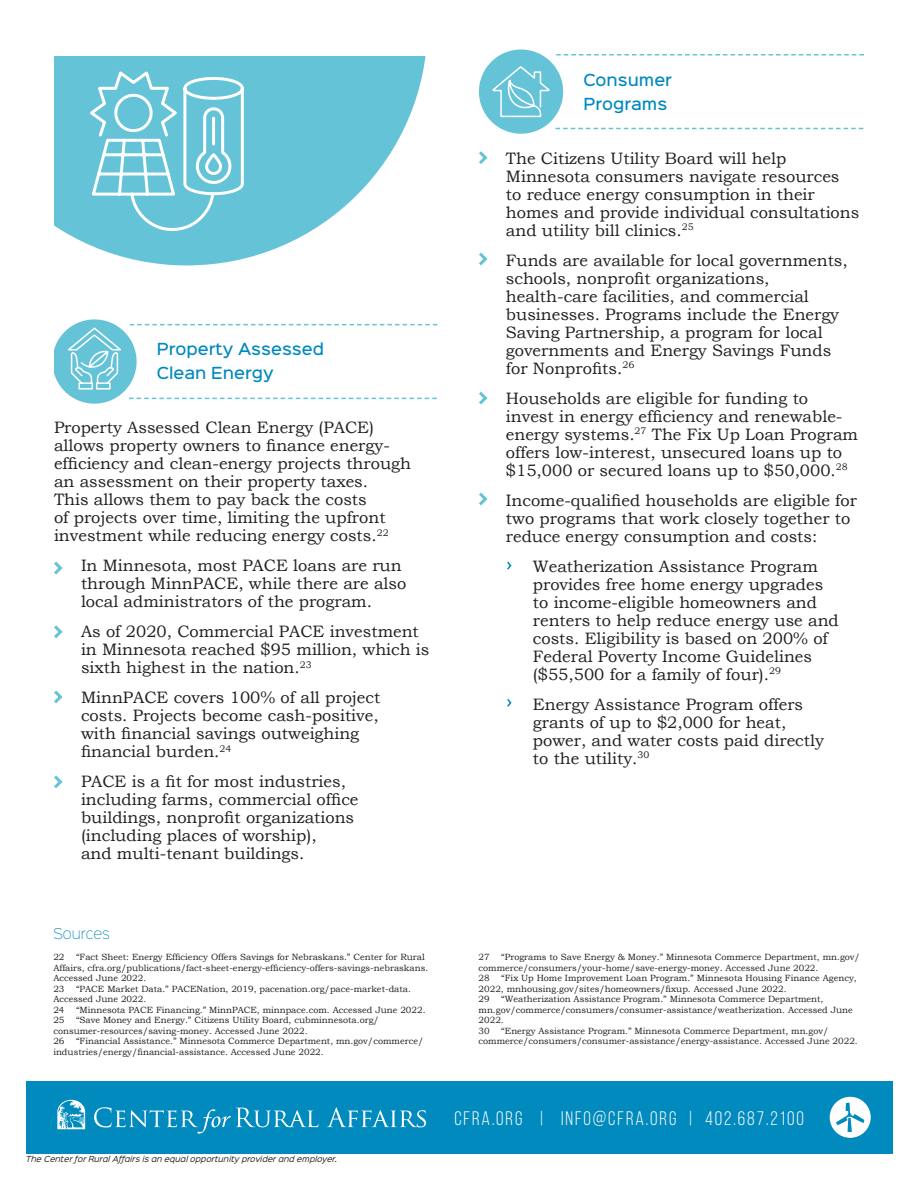
<style>
.page{position:relative;width:918px;height:1188px;background:#fff}
.page>*{position:absolute;margin:0;border:0;box-sizing:border-box;transform-origin:0 0}
.t1{font:19.5px "Bebas Neue";letter-spacing:.1em;color:#fff}
.t2{font:16.5px/18px "Bookman Old Style";color:#231f20}
.t3{font:500 15px "Sinkin Sans 500";color:#008abd}
.t4{font:13.5px "Sinkin Sans 200 X Light";color:#008abd}
.t5{font:9px/10.5px "Bookman Old Style";color:#231f20}
.t6{font:italic 7.5px "Sinkin Sans 400";color:#231f20}
</style>
<div class="page">
<div style="left:26px;top:1081px;width:866px;height:73px;background:#008abd"></div>
<svg style="left:94px;top:1107px;width:224px;height:27px"></svg>
<svg style="left:327px;top:1107px;width:99px;height:20px"></svg>
<svg style="left:57px;top:1100px;width:28px;height:29px"></svg>
<div style="left:830px;top:1097px;width:41px;height:41px;background:#fff;border-radius:50%"></div>
<svg style="left:836px;top:1103px;width:28px;height:29px"></svg>
<svg style="left:54px;top:561px;width:9px;height:14px"></svg>
<svg style="left:54px;top:625px;width:9px;height:14px"></svg>
<div style="left:52px;top:319px;width:85px;height:85px;background:#65c3d8;border-radius:50%"></div>
<svg style="left:54px;top:690px;width:9px;height:14px"></svg>
<svg style="left:129px;top:398px;width:308px;height:1px"></svg>
<div style="left:479px;top:49px;width:84px;height:85px;background:#65c3d8;border-radius:50%"></div>
<svg style="left:556px;top:128px;width:307px;height:1px"></svg>
<svg style="left:556px;top:54px;width:308px;height:2px"></svg>
<svg style="left:66px;top:324px;width:371px;height:66px"></svg>
<svg style="left:492px;top:66px;width:58px;height:52px"></svg>
<svg style="left:54px;top:775px;width:9px;height:14px"></svg>
<svg style="left:479px;top:151px;width:9px;height:13px"></svg>
<svg style="left:479px;top:252px;width:9px;height:14px"></svg>
<svg style="left:479px;top:391px;width:9px;height:14px"></svg>
<svg style="left:479px;top:492px;width:9px;height:14px"></svg>
<svg style="left:507px;top:561px;width:5px;height:9px"></svg>
<svg style="left:507px;top:698px;width:5px;height:9px"></svg>
<svg style="left:54px;top:56px;width:372px;height:209px;fill:#65c3d8"></svg>
<svg style="left:86px;top:56px;width:159px;height:176px;background:#7eccde"></svg>
<p class="t3" style="left:157px;top:336px;width:169px">Property Assessed</p>
<p class="t3" style="left:157px;top:360px;width:118px">Clean Energy</p>
<p class="t2" style="left:54px;top:419px;width:322px">Property Assessed Clean Energy (PACE)</p>
<p class="t2" style="left:54px;top:437px;width:337px">allows property owners to finance energy-</p>
<p class="t2" style="left:54px;top:455px;width:359px">efficiency and clean-energy projects through</p>
<p class="t2" style="left:54px;top:473px;width:316px">an assessment on their property taxes.</p>
<p class="t2" style="left:54px;top:491px;width:314px">This allows them to pay back the costs</p>
<p class="t2" style="left:54px;top:509px;width:333px">of projects over time, limiting the upfront</p>
<p class="t2" style="left:54px;top:527px;width:336px">investment while reducing energy costs.<sup>22</sup></p>
<p class="t2" style="left:81px;top:557px;width:327px">In Minnesota, most PACE loans are run through MinnPACE, while there are also local administrators of the program.</p>
<p class="t2" style="left:81px;top:623px;width:350px">As of 2020, Commercial PACE investment in Minnesota reached $95 million, which is sixth highest in the nation.<sup>23</sup></p>
<p class="t2" style="left:81px;top:689px;width:301px">MinnPACE covers 100% of all project</p>
<p class="t2" style="left:81px;top:707px;width:299px">costs. Projects become cash-positive,</p>
<p class="t2" style="left:81px;top:725px;width:280px">with financial savings outweighing</p>
<p class="t2" style="left:81px;top:743px;width:152px">financial burden.<sup>24</sup></p>
<p class="t2" style="left:81px;top:773px;width:266px">PACE is a fit for most industries,</p>
<p class="t2" style="left:81px;top:791px;width:279px">including farms, commercial office</p>
<p class="t2" style="left:81px;top:809px;width:275px">buildings, nonprofit organizations</p>
<p class="t2" style="left:81px;top:827px;width:237px">(including places of worship),</p>
<p class="t2" style="left:81px;top:845px;width:225px">and multi-tenant buildings.</p>
<p class="t4" style="left:53px;top:923px;width:58px">SOURCES</p>
<p class="t5" style="left:53px;top:952px;width:13px">22</p>
<p class="t5" style="left:53px;top:952px;width:376px;text-indent:23px">“Fact Sheet: Energy Efficiency Offers Savings for Nebraskans.” Center for Rural<br>Affairs, cfra.org/publications/fact-sheet-energy-efficiency-offers-savings-nebraskans.<br>Accessed June 2022.</p>
<p class="t5" style="left:53px;top:983px;width:13px">23</p>
<p class="t5" style="left:53px;top:983px;width:359px;text-indent:23px">“PACE Market Data.” PACENation, 2019, pacenation.org/pace-market-data.<br>Accessed June 2022.</p>
<p class="t5" style="left:53px;top:1004px;width:13px">24</p>
<p class="t5" style="left:76px;top:1004px;width:351px">“Minnesota PACE Financing.” MinnPACE, minnpace.com. Accessed June 2022.</p>
<p class="t5" style="left:53px;top:1015px;width:13px">25</p>
<p class="t5" style="left:53px;top:1015px;width:327px;text-indent:23px">“Save Money and Energy.” Citizens Utility Board, cubminnesota.org/ consumer-resources/saving-money. Accessed June 2022.</p>
<p class="t5" style="left:53px;top:1036px;width:13px">26</p>
<p class="t5" style="left:53px;top:1036px;width:372px;text-indent:23px">“Financial Assistance.” Minnesota Commerce Department, mn.gov/commerce/ industries/energy/financial-assistance. Accessed June 2022.</p>
<p class="t6" style="left:26px;top:1153px;width:313px">The Center for Rural Affairs is an equal opportunity provider and employer.</p>
<p class="t3" style="left:583px;top:67px;width:90px">Consumer</p>
<p class="t3" style="left:583px;top:91px;width:85px">Programs</p>
<p class="t2" style="left:506px;top:149px;width:282px">The Citizens Utility Board will help</p>
<p class="t2" style="left:506px;top:167px;width:335px">Minnesota consumers navigate resources</p>
<p class="t2" style="left:506px;top:185px;width:355px">to reduce energy consumption in their homes and provide individual consultations and utility bill clinics.<sup>25</sup></p>
<p class="t2" style="left:506px;top:251px;width:343px">Funds are available for local governments, schools, nonprofit organizations,</p>
<p class="t2" style="left:506px;top:287px;width:304px">health-care facilities, and commercial</p>
<p class="t2" style="left:506px;top:305px;width:335px">businesses. Programs include the Energy<br>Saving Partnership, a program for local</p>
<p class="t2" style="left:506px;top:341px;width:327px">governments and Energy Savings Funds</p>
<p class="t2" style="left:506px;top:359px;width:130px">for Nonprofits.<sup>26</sup></p>
<p class="t2" style="left:506px;top:389px;width:304px">Households are eligible for funding to</p>
<p class="t2" style="left:506px;top:407px;width:338px">invest in energy efficiency and renewable-</p>
<p class="t2" style="left:506px;top:425px;width:354px">energy systems.<sup>27</sup> The Fix Up Loan Program offers low-interest, unsecured loans up to $15,000 or secured loans up to $50,000.<sup>28</sup></p>
<p class="t2" style="left:506px;top:491px;width:353px">Income-qualified households are eligible for two programs that work closely together to reduce energy consumption and costs:</p>
<p class="t2" style="left:533px;top:557px;width:287px">Weatherization Assistance Program</p>
<p class="t2" style="left:533px;top:575px;width:292px">provides free home energy upgrades</p>
<p class="t2" style="left:533px;top:593px;width:286px">to income-eligible homeowners and</p>
<p class="t2" style="left:533px;top:611px;width:307px">renters to help reduce energy use and costs. Eligibility is based on 200% of Federal Poverty Income Guidelines ($55,500 for a family of four).<sup>29</sup></p>
<p class="t2" style="left:533px;top:695px;width:272px">Energy Assistance Program offers</p>
<p class="t2" style="left:533px;top:713px;width:255px">grants of up to $2,000 for heat,</p>
<p class="t2" style="left:533px;top:731px;width:293px">power, and water costs paid directly</p>
<p class="t2" style="left:533px;top:749px;width:118px">to the utility.<sup>30</sup></p>
<p class="t5" style="left:479px;top:952px;width:383px;text-indent:23px">“Programs to Save Energy &amp; Money.” Minnesota Commerce Department, mn.gov/ commerce/consumers/your-home/save-energy-money. Accessed June 2022.</p>
<p class="t5" style="left:479px;top:973px;width:13px">28</p>
<p class="t5" style="left:479px;top:952px;width:13px">27</p>
<p class="t5" style="left:479px;top:973px;width:380px;text-indent:23px">“Fix Up Home Improvement Loan Program.” Minnesota Housing Finance Agency,<br>2022, mnhousing.gov/sites/homeowners/fixup. Accessed June 2022.</p>
<p class="t5" style="left:479px;top:994px;width:13px">29</p>
<p class="t5" style="left:479px;top:994px;width:376px;text-indent:23px">“Weatherization Assistance Program.” Minnesota Commerce Department, mn.gov/commerce/consumers/consumer-assistance/weatherization. Accessed June<br>2022.</p>
<p class="t5" style="left:479px;top:1025px;width:13px">30</p>
<p class="t5" style="left:479px;top:1025px;width:381px;text-indent:23px">“Energy Assistance Program.” Minnesota Commerce Department, mn.gov/ commerce/consumers/consumer-assistance/energy-assistance. Accessed June 2022.</p>
<p class="t1" style="left:454px;top:1107px;width:351px">CFRA.ORG | INFO@CFRA.ORG | 402.687.2100</p>
</div>
